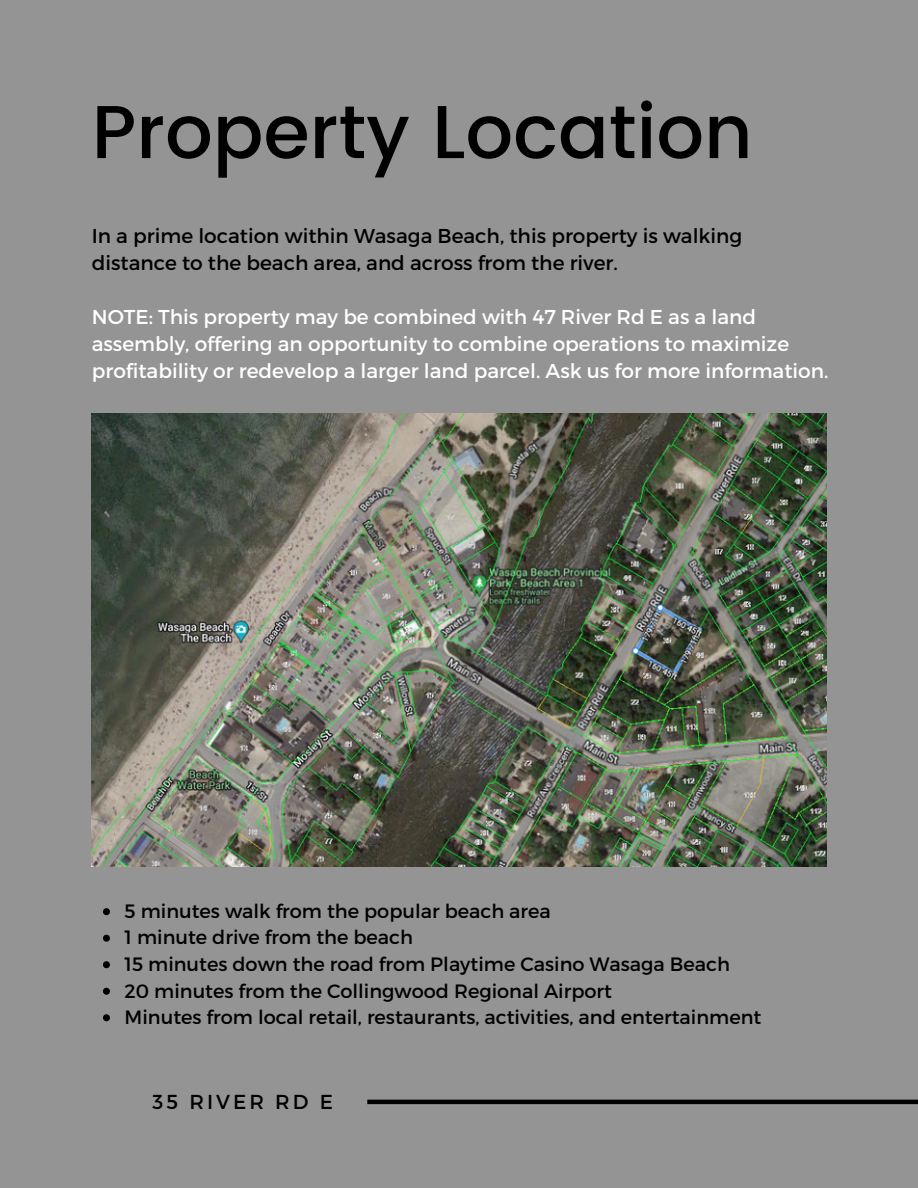
<style>
.page{position:relative;width:918px;height:1188px;background:#959494}
.page>*{position:absolute;margin:0;border:0;box-sizing:border-box;transform-origin:0 0}
.t1{font:500 74.85px "Poppins";color:#000}
.t2{font:20.25px "Montserrat";letter-spacing:.15em;color:#000}
.t3{font:20.1px/27px "Montserrat";color:#fff}
.t4{font:20.1px/27px "Montserrat";color:#000}
.t5{font:19.35px "Montserrat";color:#000}
</style>
<div class="page">
<img style="left:92px;top:414px;width:734px;height:453px">
<hr style="left:367px;top:1100px;width:551px;height:4px;background:#000">
<svg style="left:103px;top:908px;width:7px;height:7px"></svg>
<svg style="left:103px;top:935px;width:7px;height:7px"></svg>
<svg style="left:103px;top:961px;width:7px;height:7px"></svg>
<svg style="left:103px;top:988px;width:7px;height:7px"></svg>
<svg style="left:103px;top:1014px;width:7px;height:7px"></svg>
<p class="t1" style="left:92px;top:88px;width:662px">Property Location</p>
<p class="t4" style="left:92px;top:222px;width:652px">In a prime location within Wasaga Beach, this property is walking distance to the beach area, and across from the river.</p>
<h2 class="t3" style="left:92px;top:302px;width:738px">NOTE: This property may be combined with 47 River Rd E as a land assembly, offering an opportunity to combine operations to maximize profitability or redevelop a larger land parcel. Ask us for more information.</h2>
<p class="t5" style="left:125px;top:899px;width:428px">5 minutes walk from the popular beach area</p>
<p class="t5" style="left:125px;top:925px;width:290px">1 minute drive from the beach</p>
<p class="t5" style="left:125px;top:952px;width:607px">15 minutes down the road from Playtime Casino Wasaga Beach</p>
<p class="t5" style="left:125px;top:978px;width:489px">20 minutes from the Collingwood Regional Airport</p>
<p class="t5" style="left:125px;top:1005px;width:638px">Minutes from local retail, restaurants, activities, and entertainment</p>
<p class="t2" style="left:153px;top:1089px;width:182px">35 RIVER RD E</p>
</div>
